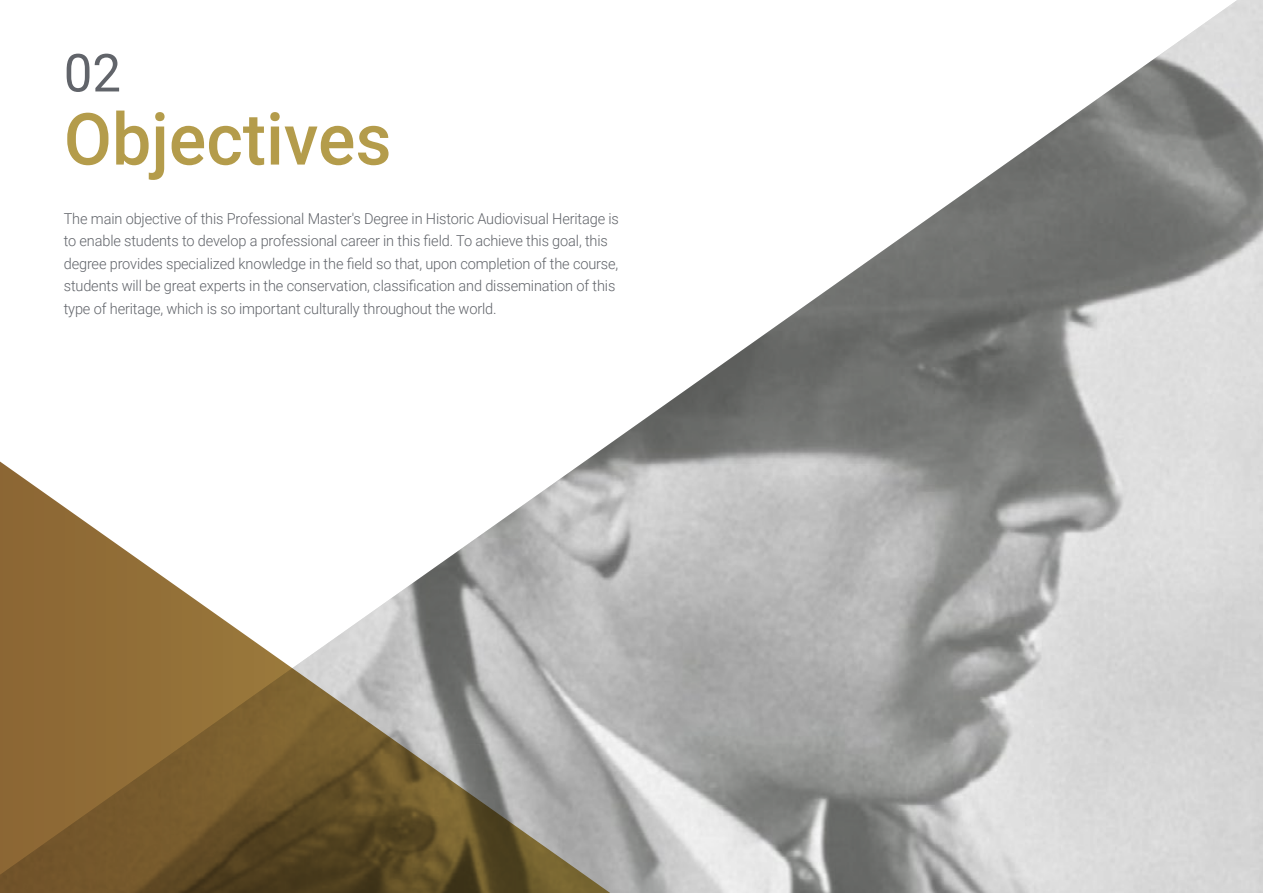
<style>
.page{position:relative;width:1263px;height:893px;background:#fff}
.page>*{position:absolute;margin:0;border:0;box-sizing:border-box;transform-origin:0 0}
.t1{font:500 72px "Roboto";color:#b49c4b}
.t2{font:52.5px "Roboto";color:#61646a}
.t3{font:300 15px/22.5px "Roboto";letter-spacing:-.01em;color:#61646a}
</style>
<div class="page">
<img style="left:606px;top:0;width:657px;height:893px">
<svg style="left:0;top:446px;width:640px;height:447px"></svg>
<h2 class="t2" style="left:64px;top:36px;width:59px">02</h2>
<h1 class="t1" style="left:64px;top:89px;width:329px">Objectives</h1>
<p class="t3" style="left:64px;top:207px;width:557px">The main objective of this Professional Master's Degree in Historic Audiovisual Heritage is to enable students to develop a professional career in this field. To achieve this goal, this degree provides specialized knowledge in the field so that, upon completion of the course, students will be great experts in the conservation, classification and dissemination of this type of heritage, which is so important culturally throughout the world.</p>
</div>
